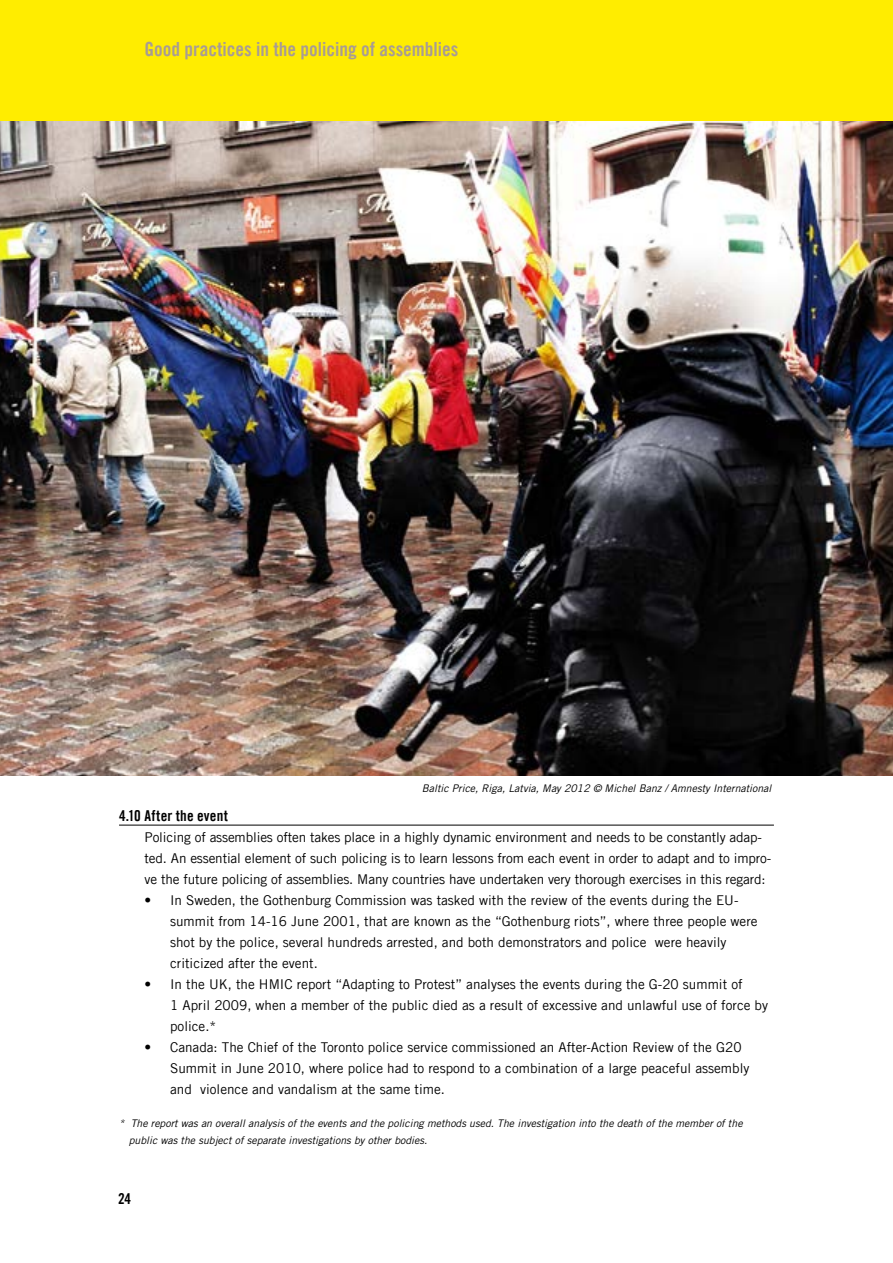
<style>
.page{position:relative;width:893px;height:1263px;background:#fff}
.page>*{position:absolute;margin:0;border:0;box-sizing:border-box;transform-origin:0 0}
.t1{font:19.5px "Amnesty Trade Gothic Bd Cn 20";color:#a89c94}
.t2{font:15px "Amnesty Trade Gothic Bd Cn 20";letter-spacing:.015em;color:#000}
.t3{font:13.5px/21px "Amnesty Trade Gothic";color:#000}
.t4{font:italic 10.5px/16.5px "Amnesty Trade Gothic";color:#000}
</style>
<div class="page">
<hr style="left:119px;top:825px;width:655px;height:1px;background:#000">
<img style="left:0;top:121px;width:893px;height:654px">
<div style="left:0;top:0;width:893px;height:121px;background:#ffed00"></div>
<h1 class="t1" style="left:145px;top:38px;width:315px">Good practices in the policing of assemblies</h1>
<p class="t4" style="left:422px;top:780px;width:351px">Baltic Price, Riga, Latvia, May 2012 © Michel Banz / Amnesty International</p>
<p class="t2" style="left:119px;top:806px;width:110px">4.10 After the event</p>
<p class="t3" style="left:145px;top:826px;width:628px">Policing of assemblies often takes place in a highly dynamic environment and needs to be constantly adap&shy;ted. An essential element of such policing is to learn lessons from each event in order to adapt and to impro&shy;ve the future policing of assemblies. Many countries have undertaken very thorough exercises in this regard:</p>
<p class="t3" style="left:170px;top:889px;width:589px;text-indent:-26px">• In Sweden, the Gothenburg Commission was tasked with the review of the events during the EU&shy;summit from 14-16 June 2001, that are known as the “Gothenburg riots”, where three people were shot by the police, several hundreds arrested, and both demonstrators and police were heavily criticized after the event.</p>
<p class="t3" style="left:170px;top:973px;width:599px;text-indent:-26px">• In the UK, the HMIC report “Adapting to Protest” analyses the events during the G-20 summit of<br>1 April 2009, when a member of the public died as a result of excessive and unlawful use of force by police.*</p>
<p class="t3" style="left:170px;top:1036px;width:581px;text-indent:-26px">• Canada: The Chief of the Toronto police service commissioned an After-Action Review of the G20<br>Summit in June 2010, where police had to respond to a combination of a large peaceful assembly and violence and vandalism at the same time.</p>
<p class="t4" style="left:129px;top:1115px;width:615px;text-indent:-10px">* The report was an overall analysis of the events and the policing methods used. The investigation into the death of the member of the public was the subject of separate investigations by other bodies.</p>
<p class="t2" style="left:118px;top:1189px;width:15px">24</p>
</div>
